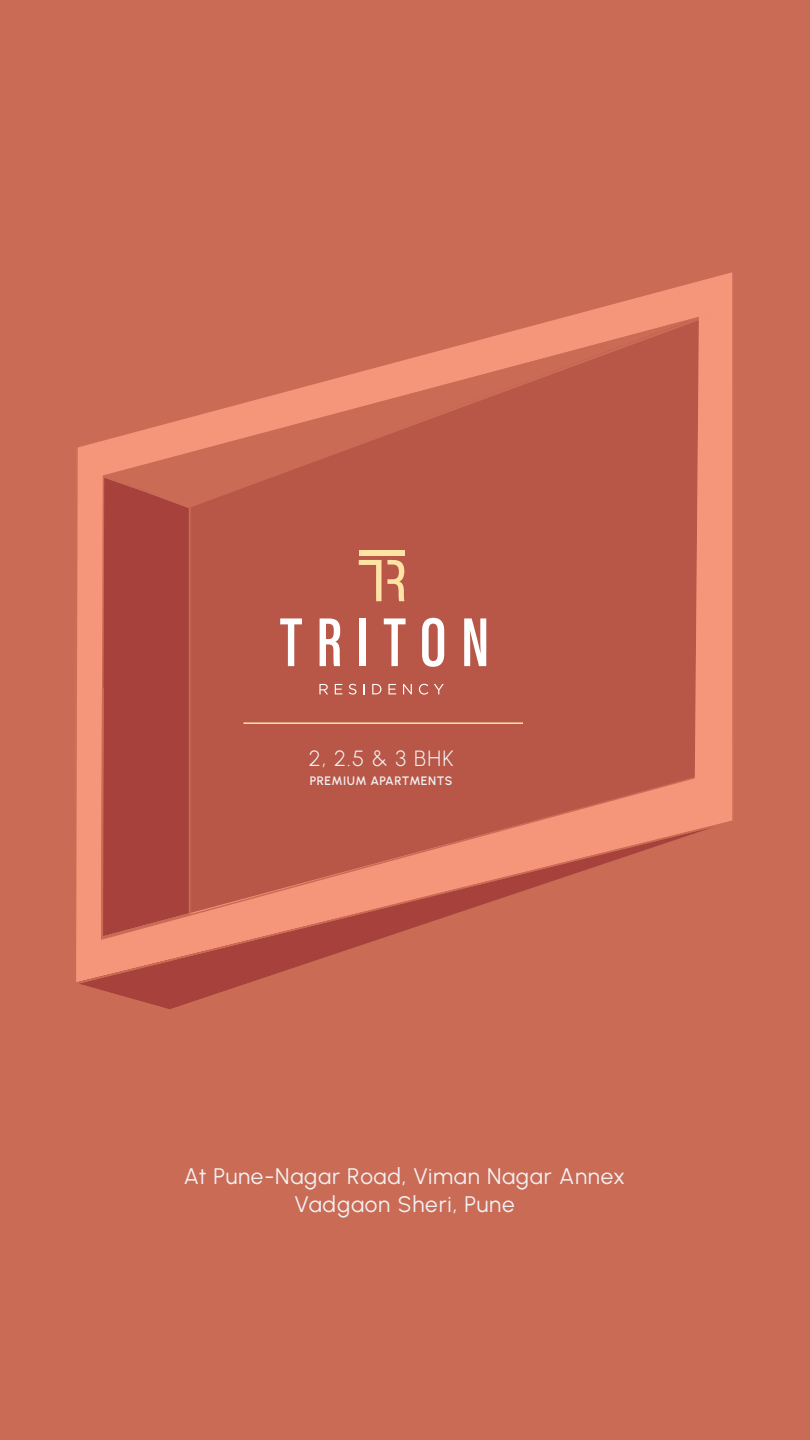
<style>
.page{position:relative;width:810px;height:1440px;background:#ca6b56}
.page>*{position:absolute;margin:0;border:0;box-sizing:border-box;transform-origin:0 0}
.t1{font:22.5px/28.1px "Urbanist";letter-spacing:.03em;color:#f1f1f2;text-align:center}
.t2{font:300 22.05px "Urbanist";color:#f1f1f2}
.t3{font:600 12.23px "Urbanist";letter-spacing:.03em;color:#f1f1f2}
</style>
<div class="page">
<svg style="left:76px;top:272px;width:657px;height:539px"></svg>
<svg style="left:76px;top:811px;width:657px;height:198px"></svg>
<svg style="left:100px;top:272px;width:625px;height:669px"></svg>
<svg style="left:187px;top:311px;width:507px;height:198px"></svg>
<svg style="left:694px;top:310px;width:31px;height:476px"></svg>
<svg style="left:103px;top:476px;width:89px;height:461px"></svg>
<p class="t2" style="left:309px;top:744px;width:146px">2, 2.5 &amp; 3 BHK</p>
<p class="t3" style="left:310px;top:773px;width:144px">PREMIUM APARTMENTS</p>
<p class="t1" style="left:184px;top:1161px;width:443px">At Pune-Nagar Road, Viman Nagar Annex<br>Vadgaon Sheri, Pune</p>
</div>
